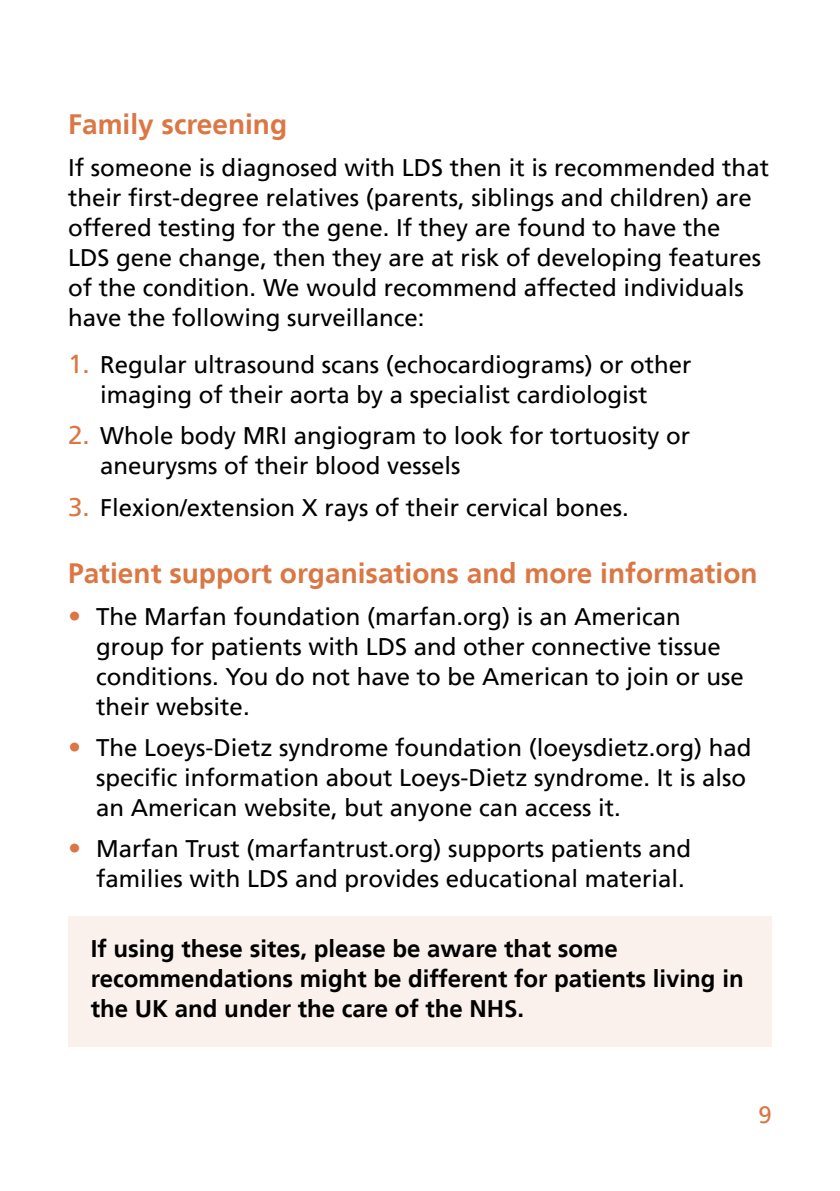
<style>
.page{position:relative;width:840px;height:1191px;background:#fff}
.page>*{position:absolute;margin:0;border:0;box-sizing:border-box;transform-origin:0 0}
.Main_Headings{font:700 28px "Frutiger LT";color:#da7744}
.Bullet_text{font:24px/30px "Frutiger LT";color:#000}
.Body_Text{font:24px/30px "Frutiger LT";color:#000}
.Numbered_list{font:24px/30px "Frutiger LT";color:#000;text-align:center}
.Body_Text-2{font:700 24px/30px "Frutiger LT";color:#000}
.t1{font:24px "Frutiger LT";color:#da7744}
.s1{font-size:26px;color:#da7744}
</style>
<div class="page">
<div style="left:68px;top:916px;width:703px;height:130px;background:#fbf1ec"></div>
<h2 class="Main_Headings" style="left:68px;top:108px;width:220px">Family screening</h2>
<p class="Body_Text" style="left:68px;top:153px;width:702px">If someone is diagnosed with LDS then it is recommended that their first-degree relatives (parents, siblings and children) are offered testing for the gene. If they are found to have the<br>LDS gene change, then they are at risk of developing features of the condition. We would recommend affected individuals have the following surveillance:</p>
<p class="Numbered_list" style="left:68px;top:350px;width:624px"><span class="s1">1.</span> Regular ultrasound scans (echocardiograms) or other imaging of their aorta by a specialist cardiologist</p>
<p class="Numbered_list" style="left:100px;top:421px;width:591px;text-align:left;text-indent:-32px"><span class="s1">2.</span> Whole body MRI angiogram to look for tortuosity or aneurysms of their blood vessels</p>
<p class="Numbered_list" style="left:68px;top:492px;width:562px"><span class="s1">3.</span> Flexion/extension X rays of their cervical bones.</p>
<h2 class="Main_Headings" style="left:68px;top:557px;width:690px">Patient support organisations and more information</h2>
<p class="Bullet_text" style="left:96px;top:601px;width:649px;text-indent:-28px"><span class="s1">•</span> The Marfan foundation (marfan.org) is an American group for patients with LDS and other connective tissue conditions. You do not have to be American to join or use their website.</p>
<p class="Bullet_text" style="left:96px;top:732px;width:656px;text-indent:-28px"><span class="s1">•</span> The Loeys-Dietz syndrome foundation (loeysdietz.org) had specific information about Loeys-Dietz syndrome. It is also an American website, but anyone can access it.</p>
<p class="Bullet_text" style="left:68px;top:834px;width:624px;text-align:right"><span class="s1">•</span> Marfan Trust (marfantrust.org) supports patients and families with LDS and provides educational material.</p>
<p class="Body_Text-2" style="left:91px;top:934px;width:654px">If using these sites, please be aware that some recommendations might be different for patients living in the UK and under the care of the NHS.</p>
<p class="t1" style="left:758px;top:1101px;width:15px">9</p>
</div>
